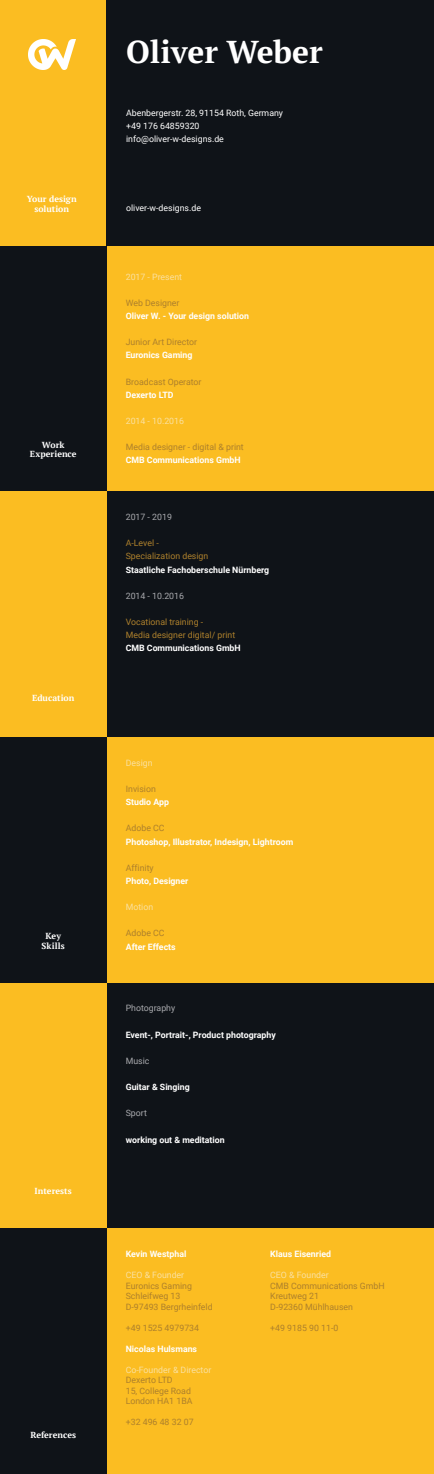
<style>
.page{position:relative;width:434px;height:1474px;background:#fff}
.page>*{position:absolute;margin:0;border:0;box-sizing:border-box;transform-origin:0 0}
.t1{font:700 31.5px "PT Serif";color:#fff}
.t2{font:8.75px/10.5px "Roboto";color:#ad802c}
.t3{font:700 8.75px "Roboto";color:#fff}
.t4{font:8.75px/13.1px "Roboto";color:#fff}
.t5{font:8.75px "Roboto";color:#fae09f}
.t6{font:700 8.75px/9.6px "PT Serif";letter-spacing:-.005em;color:#fff;text-align:center}
.t7{font:8.75px "Roboto";color:#a8a9ad}
</style>
<div class="page">
<div style="left:0;top:0;width:106px;height:246px;background:#fbbd22"></div>
<div style="left:106px;top:0;width:327px;height:246px;background:#0f1318"></div>
<div style="left:106px;top:246px;width:327px;height:245px;background:#fbbd22"></div>
<div style="left:0;top:246px;width:106px;height:245px;background:#0f1318"></div>
<div style="left:106px;top:491px;width:327px;height:246px;background:#0f1318"></div>
<div style="left:0;top:491px;width:106px;height:246px;background:#fbbd22"></div>
<div style="left:106px;top:737px;width:327px;height:245px;background:#fbbd22"></div>
<div style="left:0;top:737px;width:106px;height:245px;background:#0f1318"></div>
<div style="left:106px;top:982px;width:327px;height:246px;background:#0f1318"></div>
<div style="left:0;top:982px;width:106px;height:246px;background:#fbbd22"></div>
<div style="left:106px;top:1228px;width:327px;height:245px;background:#fbbd22"></div>
<div style="left:0;top:1228px;width:106px;height:245px;background:#0f1318"></div>
<img style="left:29px;top:40px;width:46px;height:30px">
<p class="t6" style="left:27px;top:194px;width:52px">Your design solution</p>
<p class="t6" style="left:30px;top:439px;width:48px">Work<br>Experience</p>
<p class="t6" style="left:32px;top:692px;width:44px">Education</p>
<p class="t6" style="left:42px;top:931px;width:25px">Key<br>Skills</p>
<p class="t6" style="left:35px;top:1186px;width:39px">Interests</p>
<p class="t6" style="left:30px;top:1429px;width:47px">References</p>
<h1 class="t1" style="left:126px;top:31px;width:198px">Oliver Weber</h1>
<p class="t4" style="left:126px;top:106px;width:158px">Abenbergerstr. 28, 91154 Roth, Germany +49 176 64859320 info@oliver-w-designs.de</p>
<p class="t4" style="left:126px;top:201px;width:76px">oliver-w-designs.de</p>
<p class="t5" style="left:126px;top:270px;width:58px">2017 - Present</p>
<p class="t2" style="left:126px;top:297px;width:55px">Web Designer</p>
<p class="t3" style="left:126px;top:310px;width:125px">Oliver W. - Your design solution</p>
<p class="t2" style="left:126px;top:336px;width:73px">Junior Art Director</p>
<p class="t3" style="left:126px;top:349px;width:68px">Euronics Gaming</p>
<p class="t2" style="left:126px;top:376px;width:77px">Broadcast Operator</p>
<p class="t3" style="left:126px;top:388px;width:49px">Dexerto LTD</p>
<p class="t5" style="left:126px;top:415px;width:60px">2014 - 10.2016</p>
<p class="t2" style="left:126px;top:441px;width:119px">Media designer - digital &amp; print</p>
<p class="t3" style="left:126px;top:454px;width:116px">CMB Communications GmbH</p>
<p class="t7" style="left:126px;top:511px;width:48px">2017 - 2019</p>
<p class="t2" style="left:126px;top:536px;width:84px;line-height:13.1px">A-Level -<br>Specialization design</p>
<p class="t3" style="left:126px;top:563px;width:145px">Staatliche Fachoberschule Nürnberg</p>
<p class="t7" style="left:126px;top:589px;width:60px">2014 - 10.2016</p>
<p class="t2" style="left:126px;top:615px;width:111px;line-height:13.1px">Vocational training -<br>Media designer digital/ print</p>
<p class="t3" style="left:126px;top:642px;width:116px">CMB Communications GmbH</p>
<p class="t5" style="left:126px;top:756px;width:28px">Design</p>
<p class="t2" style="left:126px;top:783px;width:32px">Invision</p>
<p class="t3" style="left:126px;top:796px;width:45px">Studio App</p>
<p class="t2" style="left:126px;top:822px;width:40px">Adobe CC</p>
<p class="t3" style="left:126px;top:835px;width:169px">Photoshop, Illustrator, Indesign, Lightroom</p>
<p class="t2" style="left:126px;top:862px;width:29px">Affinity</p>
<p class="t3" style="left:126px;top:874px;width:64px">Photo, Designer</p>
<p class="t5" style="left:126px;top:901px;width:29px">Motion</p>
<p class="t2" style="left:126px;top:927px;width:40px">Adobe CC</p>
<p class="t3" style="left:126px;top:940px;width:51px">After Effects</p>
<p class="t7" style="left:126px;top:1002px;width:51px">Photography</p>
<p class="t3" style="left:126px;top:1028px;width:151px">Event-, Portrait-, Product photography</p>
<p class="t7" style="left:126px;top:1054px;width:25px">Music</p>
<p class="t3" style="left:126px;top:1080px;width:65px">Guitar &amp; Singing</p>
<p class="t7" style="left:126px;top:1107px;width:23px">Sport</p>
<p class="t3" style="left:126px;top:1133px;width:100px">working out &amp; meditation</p>
<p class="t3" style="left:126px;top:1247px;width:62px">Kevin Westphal</p>
<p class="t5" style="left:126px;top:1268px;width:60px">CEO &amp; Founder</p>
<p class="t2" style="left:126px;top:1279px;width:88px">Euronics Gaming<br>Schleifweg 13<br>D-97493 Bergrheinfeld</p>
<p class="t2" style="left:126px;top:1321px;width:75px">+49 1525 4979734</p>
<p class="t3" style="left:126px;top:1342px;width:73px">Nicolas Hulsmans</p>
<p class="t5" style="left:126px;top:1363px;width:87px">Co-Founder &amp; Director</p>
<p class="t2" style="left:126px;top:1374px;width:68px">Dexerto LTD<br>15, College Road<br>London HA1 1BA</p>
<p class="t2" style="left:126px;top:1416px;width:69px">+32 496 48 32 07</p>
<p class="t3" style="left:270px;top:1247px;width:62px">Klaus Eisenried</p>
<p class="t5" style="left:270px;top:1268px;width:60px">CEO &amp; Founder</p>
<p class="t2" style="left:270px;top:1279px;width:116px">CMB Communications GmbH<br>Kreutweg 21<br>D-92360 Mühlhausen</p>
<p class="t2" style="left:270px;top:1321px;width:69px">+49 9185 90 11-0</p>
</div>
